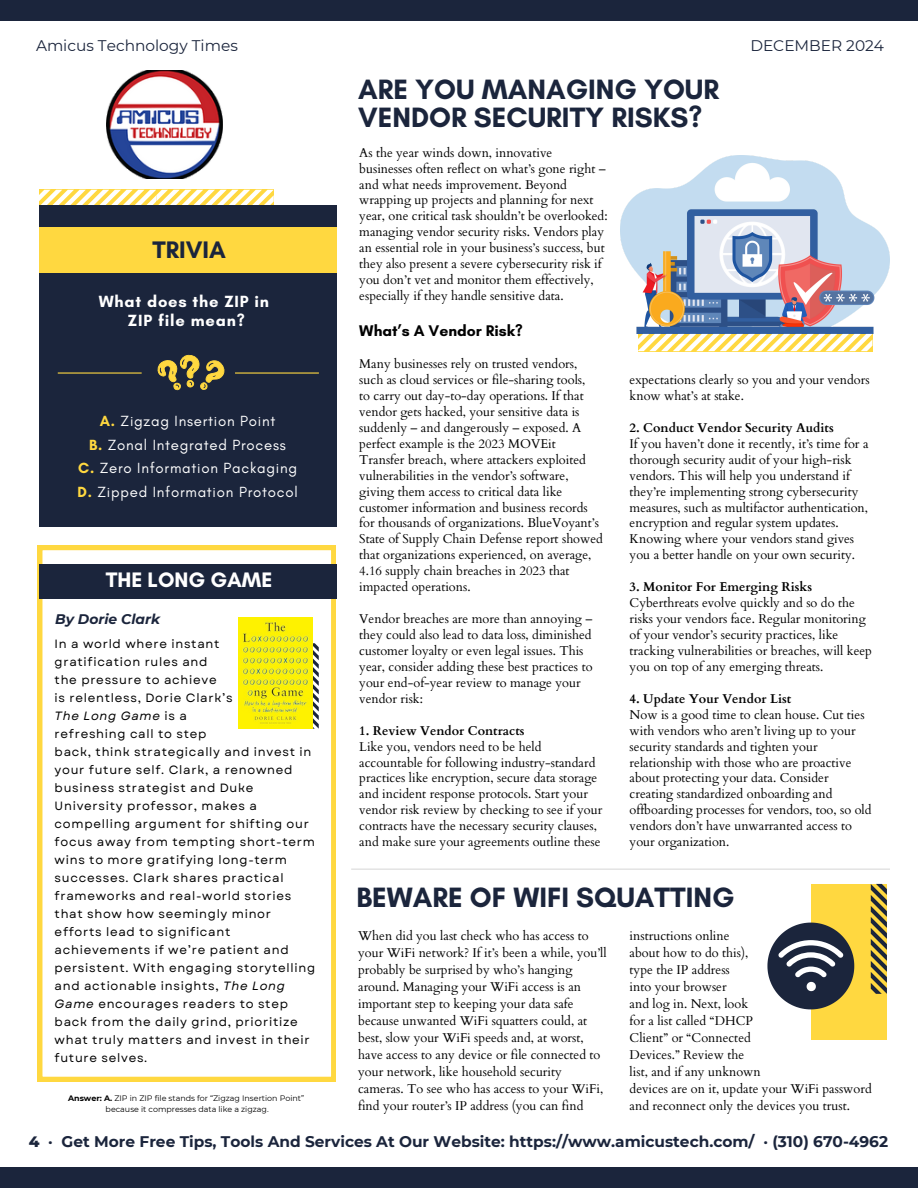
<style>
.page{position:relative;width:918px;height:1188px;background:#fff}
.page>*{position:absolute;margin:0;border:0;box-sizing:border-box;transform-origin:0 0}
.t1{font:700 28.5px/28.2px "Glacial Indifference";color:#1b253c}
.t2{font:700 24.3px "Glacial Indifference";color:#1b253c}
.t3{font:700 21.3px "Glacial Indifference";color:#fff}
.t4{font:700 16.5px/19.2px "Glacial Indifference";letter-spacing:.05em;color:#fff;text-align:center}
.t5{font:700 15.75px "Glacial Indifference";color:#000}
.t6{font:700 15.45px "Montserrat";color:#1b253c}
.t7{font:15.45px "Montserrat";color:#1b253c}
.t8{font:15px/23.7px "Glacial Indifference";letter-spacing:.05em;color:#fff;text-align:center}
.t9{font:italic 700 13.95px "Montserrat";color:#1b253c}
.t10{font:12.75px/15.9px "Cardo";color:#000}
.t11{font:700 12.75px "Cardo";color:#000}
.t12{font:12px/18px "Garet";letter-spacing:.06em;color:#000}
.t13{font:italic 12px "Garet";letter-spacing:.06em;color:#000}
.t14{font:7.95px "Montserrat";color:#000}
.s1{font-weight:700;color:#ffd840}
.s2{font-style:normal}
.s3{font-style:italic}
.s4{font-weight:700}
.s5{font-weight:800}
</style>
<div class="page">
<div style="left:0;top:1px;width:918px;height:20px;background:#1b253c"></div>
<div style="left:0;top:1168px;width:918px;height:20px;background:#1b253c"></div>
<hr style="left:351px;top:869px;width:539px;height:1px;background:#d9d9d9">
<svg style="left:39px;top:190px;width:235px;height:15px"></svg>
<div style="left:39px;top:205px;width:297px;height:322px;background:#1b253c"></div>
<svg style="left:38px;top:546px;width:298px;height:535px"></svg>
<div style="left:39px;top:564px;width:297px;height:35px;background:#1b253c"></div>
<svg style="left:313px;top:643px;width:5px;height:86px"></svg>
<img style="left:239px;top:618px;width:74px;height:111px">
<div style="left:39px;top:227px;width:297px;height:45px;background:#ffd840"></div>
<svg style="left:157px;top:354px;width:68px;height:37px"></svg>
<hr style="left:58px;top:372px;width:84px;height:2px;background:#ffd840">
<hr style="left:235px;top:372px;width:84px;height:2px;background:#ffd840">
<div style="left:811px;top:884px;width:76px;height:155px;background:#ffd840"></div>
<svg style="left:871px;top:884px;width:16px;height:110px"></svg>
<svg style="left:767px;top:923px;width:87px;height:86px"></svg>
<img style="left:621px;top:155px;width:268px;height:179px">
<svg style="left:638px;top:334px;width:234px;height:17px"></svg>
<img style="left:107px;top:71px;width:116px;height:108px">
<p class="t7" style="left:36px;top:36px;width:203px">Amicus Technology Times</p>
<p class="t2" style="left:152px;top:234px;width:75px">TRIVIA</p>
<p class="t4" style="left:99px;top:291px;width:172px">What does the ZIP in<br>ZIP file mean?</p>
<p class="t8" style="left:78px;top:409px;width:222px"><span class="s1">A.</span> Zigzag Insertion Point<br><span class="s1">B.</span> Zonal Integrated Process<br><span class="s1">C.</span> Zero Information Packaging<br><span class="s1">D.</span> Zipped Information Protocol</p>
<p class="t3" style="left:106px;top:567px;width:168px">THE LONG GAME</p>
<p class="t9" style="left:55px;top:611px;width:106px">By Dorie Clark</p>
<h6 class="t12" style="left:55px;top:635px;width:166px">In a world where instant</h6>
<h4 class="t12" style="left:55px;top:653px;width:154px">gratification rules and</h4>
<p class="t12" style="left:55px;top:671px;width:164px">the pressure to achieve</p>
<p class="t12" style="left:55px;top:689px;width:180px">is relentless, Dorie Clark’s</p>
<p class="t13" style="left:55px;top:707px;width:134px">The Long Game <span class="s2">is a</span></p>
<h2 class="t12" style="left:55px;top:725px;width:153px">refreshing call to step</h2>
<h5 class="t12" style="left:55px;top:743px;width:262px">back, think strategically and invest in your future self. Clark, a renowned business strategist and Duke University professor, makes a compelling argument for shifting our focus away from tempting short-term wins to more gratifying long-term successes. Clark shares practical frameworks and real-world stories that show how seemingly minor efforts lead to significant achievements if we’re patient and persistent. With engaging storytelling and actionable insights, <span class="s3">The Long Game</span> encourages readers to step back from the daily grind, prioritize what truly matters and invest in their future selves.</h5>
<p class="t14" style="left:68px;top:1093px;width:238px"><span class="s4">Answer: A.</span> ZIP in ZIP file stands for “Zigzag Insertion Point”</p>
<p class="t14" style="left:106px;top:1104px;width:165px">because it compresses data like a zigzag.</p>
<p class="t1" style="left:358px;top:75px;width:363px">ARE YOU MANAGING YOUR<br>VENDOR SECURITY RISKS?</p>
<p class="t7" style="left:750px;top:36px;width:135px">DECEMBER 2024</p>
<p class="t10" style="left:359px;top:145px;width:250px">As the year winds down, innovative businesses often reflect on what’s gone right – and what needs improvement. Beyond wrapping up projects and planning for next year, one critical task shouldn’t be overlooked: managing vendor security risks. Vendors play an essential role in your business’s success, but they also present a severe cybersecurity risk if you don’t vet and monitor them effectively, especially if they handle sensitive data.</p>
<p class="t5" style="left:359px;top:321px;width:165px">What’s A Vendor Risk?</p>
<h1 class="t10" style="left:359px;top:356px;width:245px">Many businesses rely on trusted vendors, such as cloud services or file-sharing tools,<br>to carry out day-to-day operations. If that vendor gets hacked, your sensitive data is suddenly – and dangerously – exposed. A perfect example is the 2023 MOVEit Transfer breach, where attackers exploited vulnerabilities in the vendor’s software, giving them access to critical data like customer information and business records for thousands of organizations. BlueVoyant’s State of Supply Chain Defense report showed that organizations experienced, on average, 4.16 supply chain breaches in 2023 that impacted operations.</h1>
<p class="t10" style="left:359px;top:611px;width:235px">Vendor breaches are more than annoying – they could also lead to data loss, diminished customer loyalty or even legal issues. This year, consider adding these best practices to your end-of-year review to manage your vendor risk:</p>
<h5 class="t11" style="left:359px;top:722px;width:167px">1. Review Vendor Contracts</h5>
<p class="t10" style="left:359px;top:739px;width:245px">Like you, vendors need to be held accountable for following industry-standard practices like encryption, secure data storage and incident response protocols. Start your vendor risk review by checking to see if your contracts have the necessary security clauses, and make sure your agreements outline these</p>
<p class="t10" style="left:630px;top:372px;width:242px">expectations clearly so you and your vendors know what’s at stake.</p>
<p class="t11" style="left:630px;top:419px;width:206px">2. Conduct Vendor Security Audits</p>
<p class="t10" style="left:630px;top:436px;width:240px">If you haven’t done it recently, it’s time for a thorough security audit of your high-risk vendors. This will help you understand if they’re implementing strong cybersecurity measures, such as multifactor authentication, encryption and regular system updates.<br>Knowing where your vendors stand gives you a better handle on your own security.</p>
<p class="t11" style="left:630px;top:579px;width:184px">3. Monitor For Emerging Risks</p>
<p class="t10" style="left:630px;top:595px;width:244px">Cyberthreats evolve quickly and so do the risks your vendors face. Regular monitoring of your vendor’s security practices, like tracking vulnerabilities or breaches, will keep you on top of any emerging threats.</p>
<p class="t11" style="left:630px;top:690px;width:163px">4. Update Your Vendor List</p>
<p class="t10" style="left:630px;top:707px;width:243px">Now is a good time to clean house. Cut ties with vendors who aren’t living up to your security standards and tighten your relationship with those who are proactive about protecting your data. Consider creating standardized onboarding and offboarding processes for vendors, too, so old vendors don’t have unwarranted access to your organization.</p>
<h3 class="t1" style="left:357px;top:883px;width:379px">BEWARE OF WIFI SQUATTING</h3>
<p class="t10" style="left:358px;top:927px;width:250px;line-height:17px">When did you last check who has access to your WiFi network? If it’s been a while, you’ll probably be surprised by who’s hanging around. Managing your WiFi access is an important step to keeping your data safe because unwanted WiFi squatters could, at best, slow your WiFi speeds and, at worst, have access to any device or file connected to your network, like household security cameras. To see who has access to your WiFi, find your router’s IP address (you can find</p>
<p class="t10" style="left:630px;top:928px;width:101px">instructions online</p>
<p class="t10" style="left:630px;top:945px;width:120px">about how to do this),</p>
<h6 class="t10" style="left:630px;top:962px;width:102px">type the IP address</h6>
<p class="t10" style="left:630px;top:979px;width:99px">into your browser</p>
<p class="t10" style="left:630px;top:996px;width:120px">and log in. Next, look</p>
<p class="t10" style="left:630px;top:1013px;width:125px">for a list called “DHCP</p>
<p class="t10" style="left:630px;top:1030px;width:123px">Client” or “Connected</p>
<p class="t10" style="left:630px;top:1047px;width:116px">Devices.” Review the</p>
<p class="t10" style="left:630px;top:1064px;width:133px">list, and if any unknown</p>
<p class="t10" style="left:630px;top:1080px;width:244px;line-height:17px">devices are on it, update your WiFi password and reconnect only the devices you trust.</p>
<h1 class="t6" style="left:29px;top:1132px;width:861px"><span class="s5">4</span> · Get More Free Tips, Tools And Services At Our Website: https://www.amicustech.com/ · (310) 670-4962</h1>
</div>
